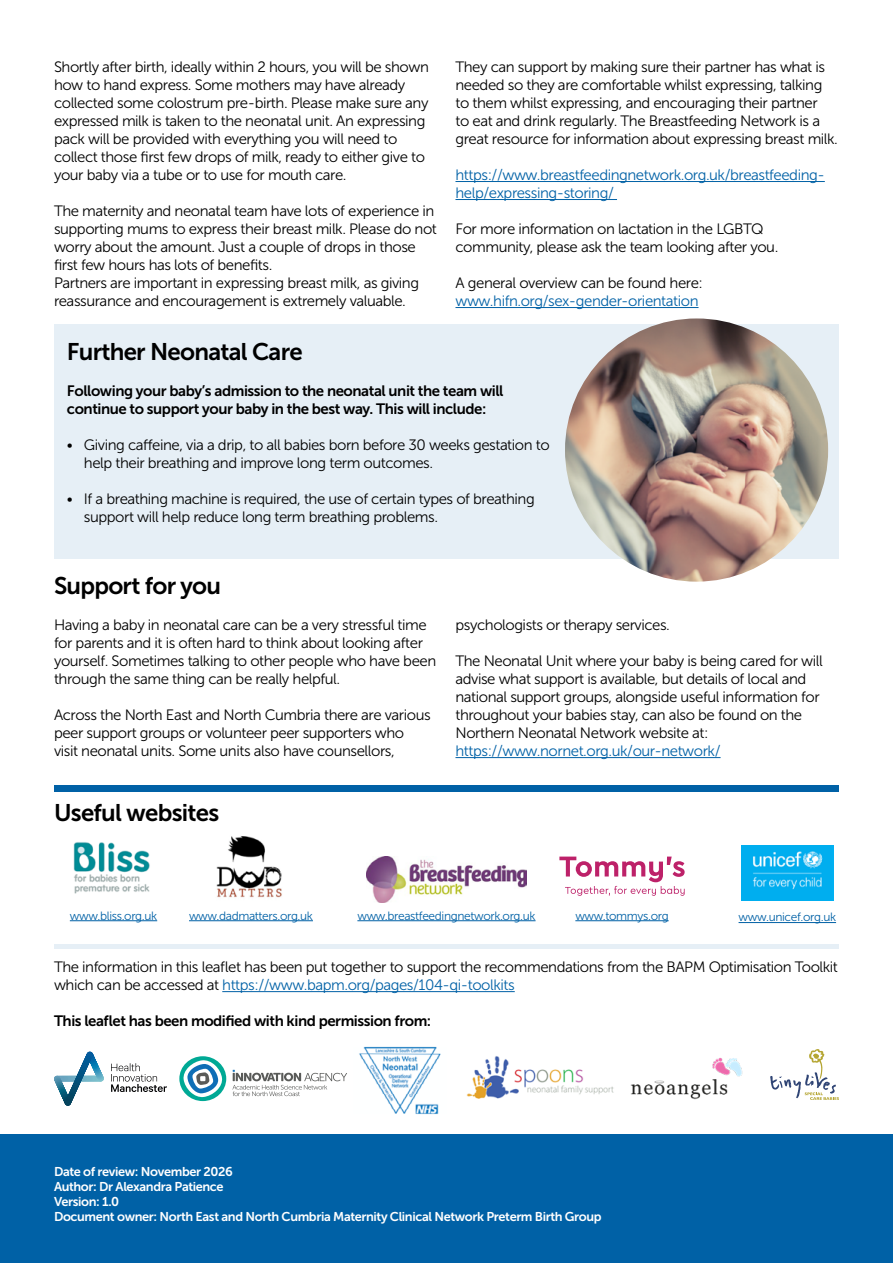
<style>
.page{position:relative;width:893px;height:1263px;background:#fff}
.page>*{position:absolute;margin:0;border:0;box-sizing:border-box;transform-origin:0 0}
.t1{font:24px "Museo Sans 700";letter-spacing:-.03em;color:#000}
.t2{font:15px/18px "Museo Sans 300";letter-spacing:-.03em;color:#000}
.t3{font:15px/18px "Museo Sans 700";letter-spacing:-.03em;color:#000}
.t4{font:15px/18px "Museo Sans 300";letter-spacing:-.03em;color:#0061a6}
.t5{font:12.75px/15px "Museo Sans 700";letter-spacing:-.03em;color:#fff}
.t6{font:12px "Museo Sans 300";letter-spacing:-.03em;color:#0061a6}
.s1{color:#0061a6}
</style>
<div class="page">
<hr style="left:455px;top:181px;width:370px;height:1px;background:#0061a6">
<hr style="left:455px;top:199px;width:162px;height:1px;background:#0061a6">
<hr style="left:455px;top:307px;width:243px;height:1px;background:#0061a6">
<div style="left:54px;top:324px;width:785px;height:234px;background:#e6eff6"></div>
<div style="left:54px;top:785px;width:785px;height:7px;background:#0061a6"></div>
<hr style="left:54px;top:944px;width:785px;height:4px;background:#e6eff6">
<hr style="left:739px;top:922px;width:97px;height:1px;background:#0061a6">
<hr style="left:455px;top:757px;width:266px;height:1px;background:#0061a6">
<hr style="left:222px;top:991px;width:293px;height:1px;background:#0061a6">
<img style="left:359px;top:1047px;width:82px;height:68px">
<svg style="left:111px;top:1063px;width:56px;height:29px"></svg>
<svg style="left:54px;top:1051px;width:50px;height:55px"></svg>
<svg style="left:179px;top:1056px;width:47px;height:45px"></svg>
<svg style="left:232px;top:1070px;width:115px;height:26px"></svg>
<img style="left:466px;top:1056px;width:148px;height:43px">
<img style="left:630px;top:1057px;width:113px;height:43px">
<svg style="left:770px;top:1049px;width:69px;height:51px"></svg>
<hr style="left:575px;top:920px;width:94px;height:1px;background:#0061a6">
<svg style="left:559px;top:856px;width:126px;height:40px"></svg>
<hr style="left:70px;top:920px;width:87px;height:1px;background:#0061a6">
<img style="left:73px;top:842px;width:77px;height:52px">
<hr style="left:189px;top:920px;width:124px;height:1px;background:#0061a6">
<img style="left:216px;top:836px;width:66px;height:62px">
<hr style="left:357px;top:920px;width:179px;height:1px;background:#0061a6">
<img style="left:366px;top:856px;width:161px;height:47px">
<img style="left:741px;top:845px;width:92px;height:55px">
<div style="left:0;top:1134px;width:893px;height:129px;background:#0061a6"></div>
<img style="left:565px;top:318px;width:263px;height:264px;border-radius:132px">
<p class="t2" style="left:54px;top:58px;width:376px">Shortly after birth, ideally within 2 hours, you will be shown how to hand express. Some mothers may have already collected some colostrum pre-birth. Please make sure any expressed milk is taken to the neonatal unit. An expressing pack will be provided with everything you will need to collect those first few drops of milk, ready to either give to your baby via a tube or to use for mouth care.</p>
<p class="t2" style="left:54px;top:202px;width:384px">The maternity and neonatal team have lots of experience in supporting mums to express their breast milk. Please do not worry about the amount. Just a couple of drops in those first few hours has lots of benefits.<br>Partners are important in expressing breast milk, as giving reassurance and encouragement is extremely valuable.</p>
<h1 class="t1" style="left:67px;top:338px;width:237px">Further Neonatal Care</h1>
<p class="t2" style="left:455px;top:58px;width:384px">They can support by making sure their partner has what is needed so they are comfortable whilst expressing, talking to them whilst expressing, and encouraging their partner<br>to eat and drink regularly. The Breastfeeding Network is a great resource for information about expressing breast milk.</p>
<p class="t4" style="left:455px;top:166px;width:371px">https://www.breastfeedingnetwork.org.uk/breastfeeding&shy;help/expressing-storing/</p>
<p class="t2" style="left:455px;top:220px;width:324px">For more information on lactation in the LGBTQ community, please ask the team looking after you.</p>
<p class="t2" style="left:455px;top:274px;width:249px">A general overview can be found here:</p>
<p class="t4" style="left:455px;top:292px;width:245px">www.hifn.org/sex-gender-orientation</p>
<p class="t3" style="left:67px;top:382px;width:438px">Following your baby’s admission to the neonatal unit the team will continue to support your baby in the best way. This will include:</p>
<p class="t2" style="left:84px;top:436px;width:467px;text-indent:-17px">• Giving caffeine, via a drip, to all babies born before 30 weeks gestation to help their breathing and improve long term outcomes.</p>
<p class="t2" style="left:84px;top:490px;width:452px;text-indent:-17px">• If a breathing machine is required, the use of certain types of breathing support will help reduce long term breathing problems.</p>
<h1 class="t1" style="left:54px;top:572px;width:169px">Support for you</h1>
<p class="t2" style="left:54px;top:616px;width:384px">Having a baby in neonatal care can be a very stressful time for parents and it is often hard to think about looking after yourself. Sometimes talking to other people who have been through the same thing can be really helpful.</p>
<p class="t2" style="left:54px;top:706px;width:378px">Across the North East and North Cumbria there are various peer support groups or volunteer peer supporters who visit neonatal units. Some units also have counsellors,</p>
<h1 class="t1" style="left:54px;top:799px;width:167px">Useful websites</h1>
<p class="t2" style="left:455px;top:616px;width:216px">psychologists or therapy services.</p>
<p class="t2" style="left:455px;top:652px;width:369px">The Neonatal Unit where your baby is being cared for will advise what support is available, but details of local and national support groups, alongside useful information for throughout your babies stay, can also be found on the Northern Neonatal Network website at:</p>
<p class="t4" style="left:455px;top:742px;width:267px">https://www.nornet.org.uk/our-network/</p>
<p class="t6" style="left:70px;top:909px;width:89px">www.bliss.org.uk</p>
<p class="t6" style="left:189px;top:909px;width:125px">www.dadmatters.org.uk</p>
<p class="t6" style="left:357px;top:909px;width:180px">www.breastfeedingnetwork.org.uk</p>
<p class="t6" style="left:575px;top:909px;width:95px">www.tommys.org</p>
<p class="t6" style="left:739px;top:911px;width:99px">www.unicef.org.uk</p>
<p class="t2" style="left:54px;top:958px;width:785px">The information in this leaflet has been put together to support the recommendations from the BAPM Optimisation Toolkit which can be accessed at <span class="s1">https://www.bapm.org/pages/104-qi-toolkits</span></p>
<p class="t3" style="left:54px;top:1012px;width:379px">This leaflet has been modified with kind permission from:</p>
<p class="t5" style="left:54px;top:1163px;width:549px">Date of review: November 2026<br>Author: Dr Alexandra Patience<br>Version: 1.0<br>Document owner: North East and North Cumbria Maternity Clinical Network Preterm Birth Group</p>
</div>
